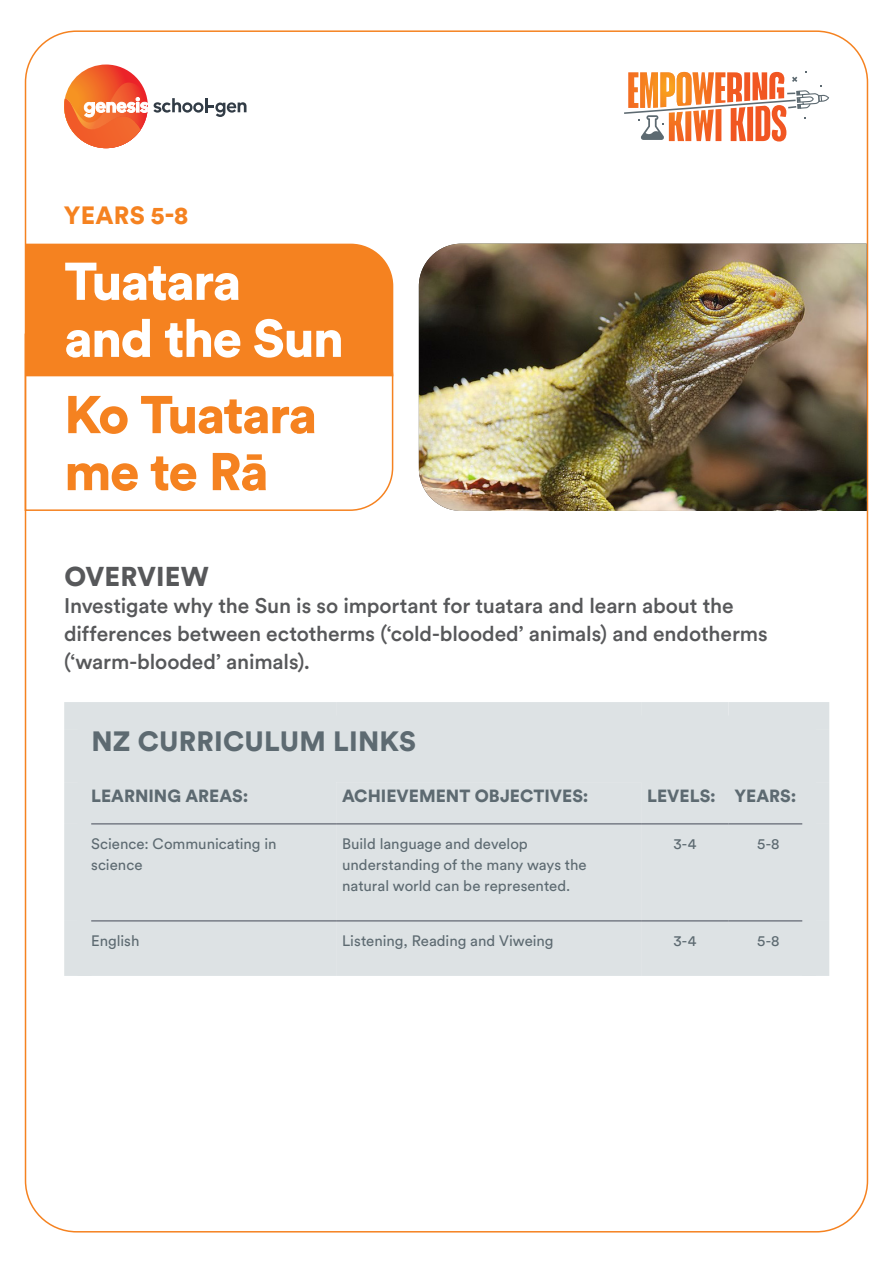
<style>
.page{position:relative;width:893px;height:1263px;background:#fff}
.page>*{position:absolute;margin:0;border:0;box-sizing:border-box;transform-origin:0 0}
.t1{font:900 52.5px/57px "Circular Pro";letter-spacing:-.03em;color:#fff}
.t2{font:900 52.5px/57px "Circular Pro";letter-spacing:-.035em;color:#f58220}
.t3{font:900 27.6px "Circular Std";letter-spacing:.01em;color:#5d6a71}
.t4{font:900 27px "Circular Std";color:#57585a}
.t5{font:900 24.75px "Circular Std";letter-spacing:.01em;color:#f58220}
.t6{font:500 21px/27.6px "Circular Std";letter-spacing:-.005em;color:#57585a}
.t7{font:900 17.4px "Circular Std";color:#5d6a71}
.t8{font:15px/21px "Circular Std";color:#5d6a71}
</style>
<div class="page">
<div style="left:28px;top:244px;width:365px;height:89px;background:#f58220"></div>
<svg style="left:24px;top:333px;width:370px;height:179px"></svg>
<div style="left:91px;top:729px;width:711px;height:247px;background:#dde2e4"></div>
<div style="left:336px;top:782px;width:305px;height:194px;background:#dde2e4"></div>
<div style="left:64px;top:702px;width:272px;height:27px;background:#dde2e4"></div>
<div style="left:64px;top:729px;width:27px;height:53px;background:#dde2e4"></div>
<div style="left:336px;top:702px;width:305px;height:27px;background:#dde2e4"></div>
<div style="left:641px;top:702px;width:87px;height:27px;background:#dde2e4"></div>
<div style="left:728px;top:702px;width:101px;height:27px;background:#dde2e4"></div>
<div style="left:802px;top:729px;width:27px;height:53px;background:#dde2e4"></div>
<div style="left:64px;top:782px;width:27px;height:42px;background:#dde2e4"></div>
<div style="left:802px;top:782px;width:27px;height:42px;background:#dde2e4"></div>
<div style="left:64px;top:824px;width:27px;height:97px;background:#dde2e4"></div>
<div style="left:802px;top:824px;width:27px;height:97px;background:#dde2e4"></div>
<div style="left:64px;top:921px;width:27px;height:55px;background:#dde2e4"></div>
<div style="left:802px;top:921px;width:27px;height:55px;background:#dde2e4"></div>
<hr style="left:91px;top:823px;width:245px;height:1px;background:#454957">
<hr style="left:336px;top:823px;width:305px;height:1px;background:#454957">
<hr style="left:641px;top:823px;width:87px;height:1px;background:#454957">
<hr style="left:728px;top:823px;width:74px;height:1px;background:#454957">
<hr style="left:91px;top:920px;width:245px;height:1px;background:#454957">
<hr style="left:336px;top:920px;width:305px;height:1px;background:#454957">
<hr style="left:641px;top:920px;width:87px;height:1px;background:#454957">
<hr style="left:728px;top:920px;width:74px;height:1px;background:#454957">
<svg style="left:624px;top:71px;width:206px;height:71px"></svg>
<svg style="left:64px;top:65px;width:182px;height:84px"></svg>
<img style="left:419px;top:244px;width:448px;height:267px">
<p class="t5" style="left:64px;top:199px;width:126px">YEARS 5-8</p>
<p class="t1" style="left:64px;top:251px;width:281px">Tuatara<br>and the Sun</p>
<p class="t2" style="left:64px;top:384px;width:255px">Ko Tuatara me te Rā</p>
<p class="t4" style="left:64px;top:558px;width:146px">OVERVIEW</p>
<p class="t6" style="left:64px;top:592px;width:705px">Investigate why the Sun is so important for tuatara and learn about the differences between ectotherms (‘cold-blooded’ animals) and endotherms</p>
<p class="t6" style="left:64px;top:647px;width:247px">(‘warm-blooded’ animals).</p>
<p class="t3" style="left:91px;top:723px;width:326px">NZ CURRICULUM LINKS</p>
<p class="t7" style="left:91px;top:784px;width:159px">LEARNING AREAS:</p>
<p class="t7" style="left:342px;top:784px;width:248px">ACHIEVEMENT OBJECTIVES:</p>
<p class="t7" style="left:647px;top:784px;width:70px">LEVELS:</p>
<p class="t7" style="left:734px;top:784px;width:63px">YEARS:</p>
<p class="t8" style="left:91px;top:833px;width:187px">Science: Communicating in science</p>
<p class="t8" style="left:342px;top:833px;width:246px">Build language and develop understanding of the many ways the natural world can be represented.</p>
<p class="t8" style="left:673px;top:833px;width:25px">3-4</p>
<p class="t8" style="left:757px;top:833px;width:24px">5-8</p>
<p class="t8" style="left:91px;top:930px;width:50px">English</p>
<p class="t8" style="left:342px;top:930px;width:213px">Listening, Reading and Viweing</p>
<p class="t8" style="left:673px;top:930px;width:25px">3-4</p>
<p class="t8" style="left:757px;top:930px;width:24px">5-8</p>
</div>
